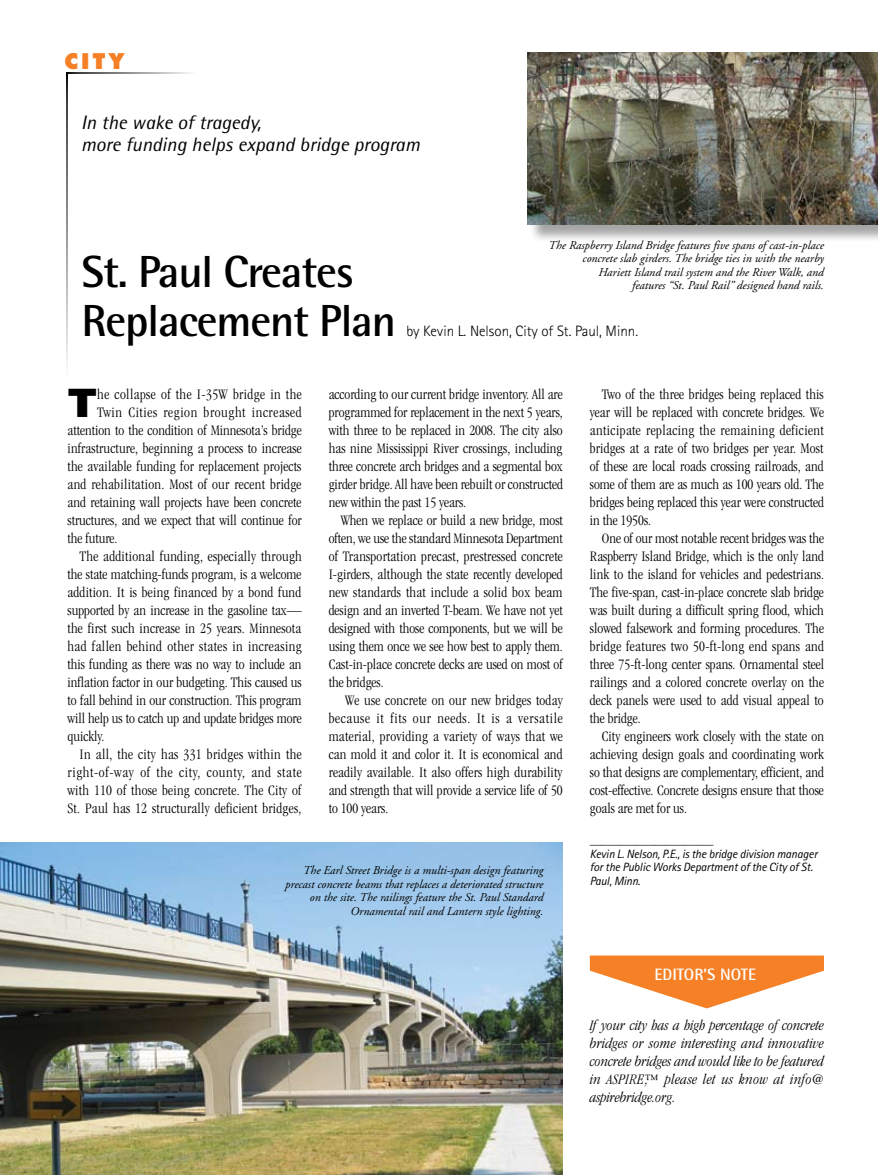
<style>
.page{position:relative;width:878px;height:1175px;background:#fff}
.page>*{position:absolute;margin:0;border:0;box-sizing:border-box;transform-origin:0 0}
.t1{font:700 45px/48px "Rotis Semi Sans";letter-spacing:-.025em;color:#000}
.t2{font:800 41.4px "Gill Sans";color:#000}
.t3{font:800 21px "Futura";color:#f58025}
.t4{font:italic 19.5px/22.5px "Rotis Semi Sans";color:#000}
.t5{font:700 16.5px "Rotis Semi Sans";color:#fff}
.t6{font:300 condensed 15px/18px "Garamond";color:#000;text-align:justify}
.t7{font:italic 300 condensed 15px/18px "Garamond";letter-spacing:.025em;color:#000;text-align:justify}
.t8{font:300 condensed 15px "Garamond";letter-spacing:.02em;color:#000}
.t9{font:300 condensed 15px "Garamond";letter-spacing:.03em;color:#000}
.t10{font:300 condensed 15px "Garamond";letter-spacing:.045em;color:#000}
.t11{font:300 15px "Rotis Sans Serif";color:#000}
.t12{font:300 condensed 15px "Garamond";letter-spacing:.025em;color:#000}
.t13{font:300 condensed 15px "Garamond";letter-spacing:.04em;color:#000}
.t14{font:italic 12px/13.5px "Adobe Garamond";color:#000;text-align:right}
.t15{font:italic 12px/13.5px "Rotis Sans Serif";letter-spacing:-.01em;color:#000}
</style>
<div class="page">
<div style="left:529px;top:55px;width:349px;height:188px;background:#000;opacity:.35"></div>
<img style="left:527px;top:52px;width:351px;height:172px">
<img style="left:0;top:842px;width:562px;height:332px">
<svg style="left:66px;top:74px;width:2px;height:294px"></svg>
<svg style="left:66px;top:72px;width:125px;height:2px"></svg>
<svg style="left:590px;top:955px;width:234px;height:53px"></svg>
<h3 class="t3" style="left:64px;top:48px;width:62px">CITY</h3>
<h3 class="t4" style="left:81px;top:111px;width:340px">In the wake of tragedy,<br>more funding helps expand bridge program</h3>
<h1 class="t1" style="left:82px;top:247px;width:316px">St. Paul Creates<br>Replacement Plan</h1>
<p class="t14" style="left:548px;top:238px;width:277px">The Raspberry Island Bridge features five spans of cast-in-place concrete slab girders. The bridge ties in with the nearby Hariett Island trail system and the River Walk, and<br>features “St. Paul Rail” designed hand rails.</p>
<p class="t11" style="left:406px;top:322px;width:233px">by Kevin L. Nelson, City of St. Paul, Minn.</p>
<h2 class="t2" style="left:68px;top:378px;width:31px">T</h2>
<p class="t9" style="left:97px;top:386px;width:206px">he collapse of the I-35W bridge in the</p>
<p class="t13" style="left:97px;top:404px;width:206px">Twin Cities region brought increased</p>
<p class="t6" style="left:68px;top:421px;width:236px">attention to the condition of Minnesota’s bridge</p>
<p class="t6" style="left:68px;top:439px;width:236px">infrastructure, beginning a process to increase</p>
<p class="t6" style="left:68px;top:457px;width:235px">the available funding for replacement projects</p>
<p class="t8" style="left:68px;top:476px;width:235px">and rehabilitation. Most of our recent bridge</p>
<p class="t6" style="left:68px;top:493px;width:235px">and retaining wall projects have been concrete</p>
<p class="t6" style="left:68px;top:511px;width:236px">structures, and we expect that will continue for</p>
<p class="t6" style="left:68px;top:529px;width:51px">the future.</p>
<p class="t8" style="left:80px;top:548px;width:224px">The additional funding, especially through</p>
<p class="t6" style="left:68px;top:565px;width:235px">the state matching-funds program, is a welcome</p>
<p class="t6" style="left:68px;top:583px;width:235px">addition. It is being financed by a bond fund</p>
<p class="t6" style="left:68px;top:601px;width:236px">supported by an increase in the gasoline tax—</p>
<p class="t6" style="left:68px;top:619px;width:235px">the first such increase in 25 years. Minnesota</p>
<p class="t9" style="left:68px;top:638px;width:236px">had fallen behind other states in increasing</p>
<p class="t6" style="left:68px;top:655px;width:235px">this funding as there was no way to include an</p>
<p class="t6" style="left:68px;top:673px;width:236px">inflation factor in our budgeting. This caused us</p>
<p class="t6" style="left:68px;top:691px;width:235px">to fall behind in our construction. This program</p>
<p class="t6" style="left:68px;top:709px;width:236px">will help us to catch up and update bridges more</p>
<p class="t6" style="left:68px;top:727px;width:38px">quickly.</p>
<p class="t12" style="left:80px;top:746px;width:224px">In all, the city has 331 bridges within the</p>
<p class="t10" style="left:68px;top:764px;width:236px">right-of-way of the city, county, and state</p>
<p class="t6" style="left:68px;top:781px;width:235px">with 110 of those being concrete. The City of</p>
<p class="t6" style="left:68px;top:799px;width:235px">St. Paul has 12 structurally deficient bridges,</p>
<p class="t6" style="left:329px;top:385px;width:236px">according to our current bridge inventory. All are programmed for replacement in the next 5 years, with three to be replaced in 2008. The city also has nine Mississippi River crossings, including three concrete arch bridges and a segmental box girder bridge. All have been rebuilt or constructed new within the past 15 years.</p>
<p class="t6" style="left:329px;top:511px;width:236px;text-indent:12px">When we replace or build a new bridge, most often, we use the standard Minnesota Department of Transportation precast, prestressed concrete I-girders, although the state recently developed new standards that include a solid box beam design and an inverted T-beam. We have not yet designed with those components, but we will be using them once we see how best to apply them.<br>Cast-in-place concrete decks are used on most of the bridges.</p>
<p class="t6" style="left:329px;top:691px;width:236px;text-indent:17px">We use concrete on our new bridges today because it fits our needs. It is a versatile material, providing a variety of ways that we can mold it and color it. It is economical and readily available. It also offers high durability and strength that will provide a service life of 50 to 100 years.</p>
<p class="t14" style="left:285px;top:864px;width:260px">The Earl Street Bridge is a multi-span design featuring precast concrete beams that replaces a deteriorated structure on the site. The railings feature the St. Paul Standard Ornamental rail and Lantern style lighting.</p>
<p class="t6" style="left:590px;top:385px;width:236px;text-indent:12px">Two of the three bridges being replaced this year will be replaced with concrete bridges. We anticipate replacing the remaining deficient bridges at a rate of two bridges per year. Most of these are local roads crossing railroads, and some of them are as much as 100 years old. The bridges being replaced this year were constructed in the 1950s.</p>
<p class="t6" style="left:590px;top:529px;width:236px;text-indent:12px">One of our most notable recent bridges was the Raspberry Island Bridge, which is the only land link to the island for vehicles and pedestrians.<br>The five-span, cast-in-place concrete slab bridge was built during a difficult spring flood, which slowed falsework and forming procedures. The bridge features two 50-ft-long end spans and three 75-ft-long center spans. Ornamental steel railings and a colored concrete overlay on the deck panels were used to add visual appeal to the bridge.</p>
<p class="t6" style="left:590px;top:727px;width:236px;text-indent:12px">City engineers work closely with the state on achieving design goals and coordinating work so that designs are complementary, efficient, and cost-effective. Concrete designs ensure that those goals are met for us.</p>
<p class="t15" style="left:590px;top:833px;width:229px">_____________________<br>Kevin L. Nelson, P.E., is the bridge division manager for the Public Works Department of the City of St.<br>Paul, Minn.</p>
<p class="t5" style="left:654px;top:964px;width:101px">Editor’s Note</p>
<p class="t7" style="left:590px;top:1016px;width:236px">If your city has a high percentage of concrete bridges or some interesting and innovative concrete bridges and would like to be featured in ASPIRE™, please let us know at info@ aspirebridge.org.</p>
</div>
